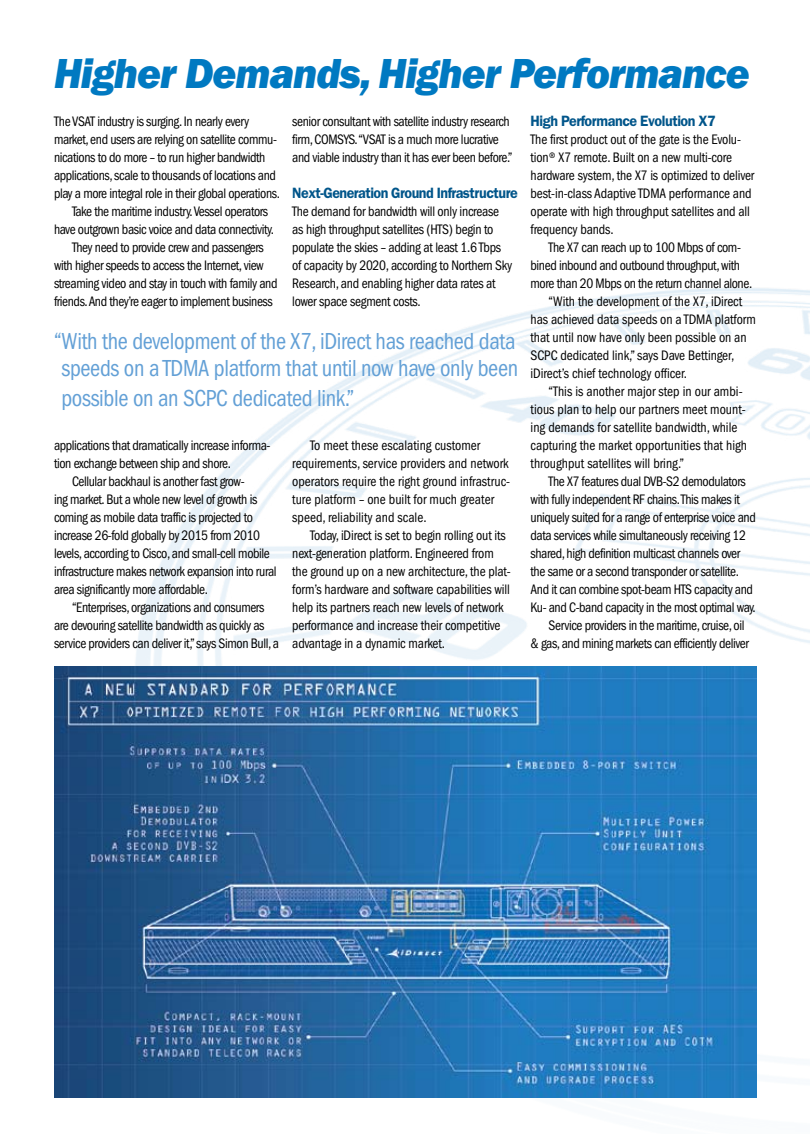
<style>
.page{position:relative;width:810px;height:1134px;background:#fff}
.page>*{position:absolute;margin:0;border:0;box-sizing:border-box;transform-origin:0 0}
.t1{font:43.5px "ITC Franklin Gothic Std Hvy It";letter-spacing:-.025em;color:#0079c1;scale:.95 1}
.t2{font:condensed 24px/27px "ITC Franklin Gothic Std";letter-spacing:-.015em;color:#63a0d6;text-align:center;scale:.95 1}
.t3{font:600 15px "ITC Franklin Gothic Std";letter-spacing:-.035em;color:#00558a;scale:.95 1}
.t4{font:condensed 14.25px/18px "ITC Franklin Gothic Std";letter-spacing:-.03em;color:#000;scale:.95 1}
.t5{font:condensed 14.25px/18px "ITC Franklin Gothic Std";letter-spacing:-.01em;color:#000;scale:.95 1}
.t6{font:condensed 14.25px/18px "ITC Franklin Gothic Std";color:#000;scale:.95 1}
.t7{font:condensed 14.25px "ITC Franklin Gothic Std";letter-spacing:-.005em;color:#000;scale:.95 1}
</style>
<div class="page">
<img style="left:135px;top:288px;width:675px;height:378px">
<img style="left:54px;top:666px;width:703px;height:432px">
<h1 class="t1" style="left:54px;top:48px;width:734px">Higher Demands, Higher Performance</h1>
<p class="t4" style="left:54px;top:112px;width:207px">The VSAT industry is surging. In nearly every</p>
<p class="t4" style="left:54px;top:130px;width:236px">market, end users are relying on satellite commu-</p>
<p class="t4" style="left:54px;top:148px;width:224px">nications to do more – to run higher bandwidth</p>
<p class="t4" style="left:54px;top:166px;width:235px">applications, scale to thousands of locations and</p>
<p class="t4" style="left:54px;top:184px;width:239px">play a more integral role in their global operations.</p>
<p class="t4" style="left:72px;top:202px;width:208px">Take the maritime industry. Vessel operators</p>
<p class="t4" style="left:54px;top:220px;width:233px">have outgrown basic voice and data connectivity.</p>
<p class="t4" style="left:72px;top:238px;width:204px">They need to provide crew and passengers</p>
<p class="t4" style="left:54px;top:256px;width:222px">with higher speeds to access the Internet, view</p>
<p class="t4" style="left:54px;top:274px;width:237px">streaming video and stay in touch with family and</p>
<p class="t4" style="left:54px;top:292px;width:232px">friends. And they’re eager to implement business</p>
<p class="t4" style="left:292px;top:112px;width:233px">senior consultant with satellite industry research firm, COMSYS. “VSAT is a much more lucrative and viable industry than it has ever been before.”</p>
<p class="t3" style="left:292px;top:184px;width:239px">Next-Generation Ground Infrastructure</p>
<p class="t4" style="left:292px;top:202px;width:233px">The demand for bandwidth will only increase as high throughput satellites (HTS) begin to populate the skies – adding at least 1.6 Tbps of capacity by 2020, according to Northern Sky Research, and enabling higher data rates at lower space segment costs.</p>
<h2 class="t2" style="left:54px;top:328px;width:490px">“With the development of the X7, iDirect has reached data speeds on a TDMA platform that until now have only been</h2>
<h2 class="t2" style="left:61px;top:385px;width:310px">possible on an SCPC dedicated link.”</h2>
<p class="t4" style="left:54px;top:436px;width:229px">applications that dramatically increase informa-</p>
<p class="t4" style="left:54px;top:454px;width:188px">tion exchange between ship and shore.</p>
<p class="t4" style="left:72px;top:472px;width:183px">Cellular backhaul is another fast grow-</p>
<p class="t4" style="left:54px;top:490px;width:216px">ing market. But a whole new level of growth is</p>
<p class="t4" style="left:54px;top:508px;width:211px">coming as mobile data traffic is projected to</p>
<p class="t4" style="left:54px;top:526px;width:219px">increase 26-fold globally by 2015 from 2010</p>
<p class="t4" style="left:54px;top:544px;width:229px">levels, according to Cisco, and small-cell mobile</p>
<p class="t4" style="left:54px;top:562px;width:236px">infrastructure makes network expansion into rural</p>
<p class="t4" style="left:54px;top:580px;width:164px">area significantly more affordable.</p>
<p class="t4" style="left:72px;top:598px;width:204px">“Enterprises, organizations and consumers</p>
<p class="t4" style="left:54px;top:616px;width:223px">are devouring satellite bandwidth as quickly as</p>
<p class="t4" style="left:54px;top:634px;width:238px">service providers can deliver it,” says Simon Bull, a</p>
<p class="t6" style="left:292px;top:436px;width:231px;text-indent:18px">To meet these escalating customer requirements, service providers and network operators require the right ground infrastruc&shy;ture platform – one built for much greater speed, reliability and scale.</p>
<p class="t5" style="left:292px;top:526px;width:231px;text-indent:18px">Today, iDirect is set to begin rolling out its next-generation platform. Engineered from the ground up on a new architecture, the plat&shy;form’s hardware and software capabilities will help its partners reach new levels of network performance and increase their competitive advantage in a dynamic market.</p>
<p class="t3" style="left:531px;top:112px;width:197px">High Performance Evolution X7</p>
<p class="t5" style="left:531px;top:130px;width:237px">The first product out of the gate is the Evolu&shy;tion® X7 remote. Built on a new multi-core hardware system, the X7 is optimized to deliver best-in-class Adaptive TDMA performance and operate with high throughput satellites and all frequency bands.</p>
<p class="t4" style="left:549px;top:238px;width:204px">The X7 can reach up to 100 Mbps of com-</p>
<p class="t4" style="left:531px;top:256px;width:222px">bined inbound and outbound throughput, with</p>
<p class="t4" style="left:531px;top:274px;width:235px">more than 20 Mbps on the return channel alone.</p>
<p class="t7" style="left:549px;top:293px;width:205px">“With the development of the X7, iDirect</p>
<p class="t7" style="left:531px;top:311px;width:239px">has achieved data speeds on a TDMA platform</p>
<p class="t7" style="left:531px;top:329px;width:229px">that until now have only been possible on an</p>
<p class="t7" style="left:531px;top:347px;width:216px">SCPC dedicated link,” says Dave Bettinger,</p>
<p class="t7" style="left:531px;top:365px;width:166px">iDirect’s chief technology officer.</p>
<p class="t6" style="left:549px;top:382px;width:206px">“This is another major step in our ambi-</p>
<p class="t6" style="left:531px;top:400px;width:228px">tious plan to help our partners meet mount-</p>
<p class="t6" style="left:531px;top:418px;width:219px">ing demands for satellite bandwidth, while</p>
<p class="t6" style="left:531px;top:436px;width:229px">capturing the market opportunities that high</p>
<p class="t6" style="left:531px;top:454px;width:163px">throughput satellites will bring.”</p>
<p class="t4" style="left:549px;top:472px;width:209px">The X7 features dual DVB-S2 demodulators</p>
<p class="t4" style="left:531px;top:490px;width:222px">with fully independent RF chains. This makes it</p>
<p class="t4" style="left:531px;top:508px;width:239px">uniquely suited for a range of enterprise voice and</p>
<p class="t4" style="left:531px;top:526px;width:228px">data services while simultaneously receiving 12</p>
<p class="t4" style="left:531px;top:544px;width:222px">shared, high definition multicast channels over</p>
<p class="t4" style="left:531px;top:562px;width:221px">the same or a second transponder or satellite.</p>
<p class="t4" style="left:531px;top:580px;width:236px">And it can combine spot-beam HTS capacity and</p>
<p class="t4" style="left:531px;top:598px;width:239px">Ku- and C-band capacity in the most optimal way.</p>
<p class="t4" style="left:549px;top:616px;width:208px">Service providers in the maritime, cruise, oil</p>
<p class="t4" style="left:531px;top:634px;width:231px">&amp; gas, and mining markets can efficiently deliver</p>
</div>
